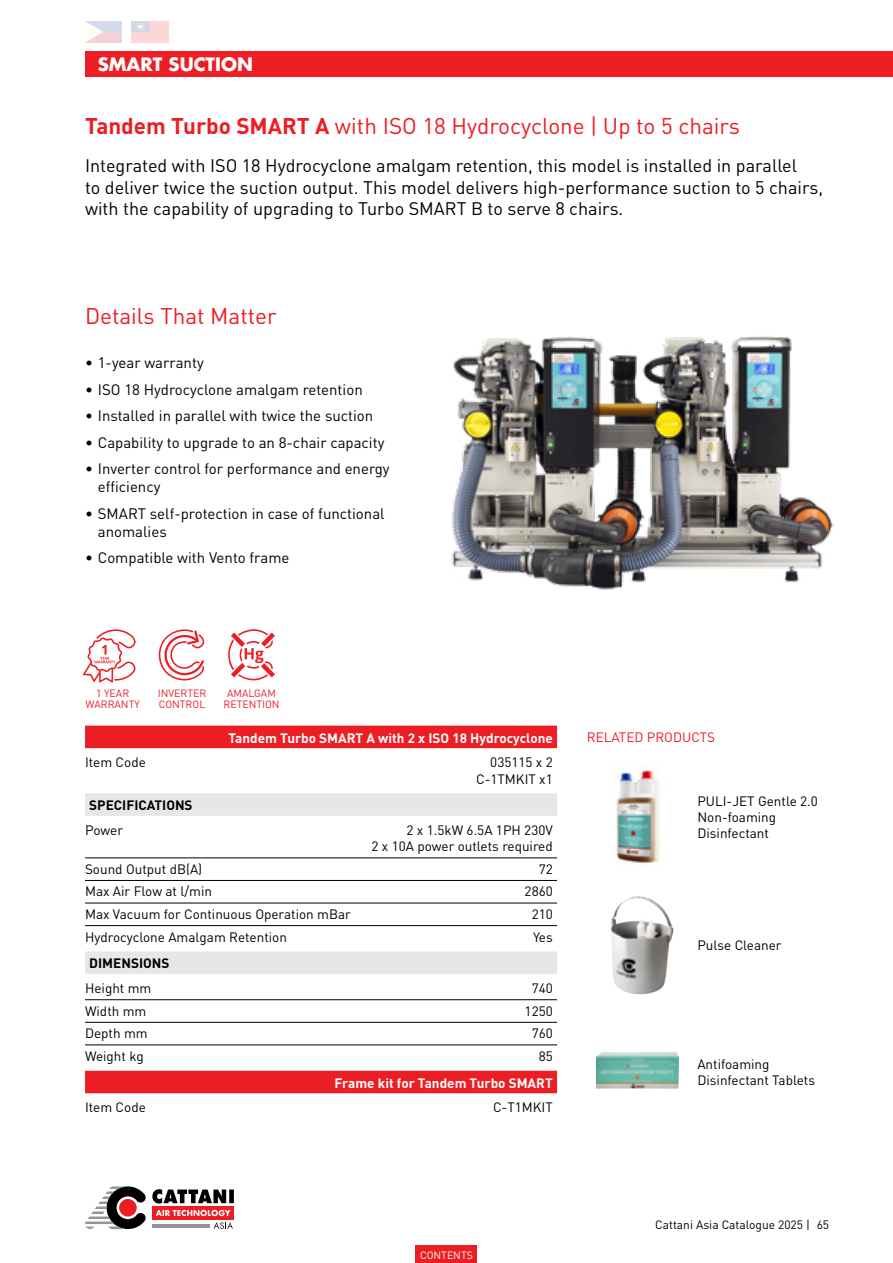
<style>
.page{position:relative;width:893px;height:1263px;background:#fff}
.page>*{position:absolute;margin:0;border:0;box-sizing:border-box;transform-origin:0 0}
.t1{font:22.5px "DIN";color:#ed1d24}
.t2{font:18px/21.6px "DIN";color:#000}
.t3{font:700 18px "Futura LT";color:#fff}
.t4{font:15px/18px "DIN";color:#000}
.t5{font:13.5px/16.2px "DIN";color:#000;text-align:right}
.t6{font:700 13.5px "DIN";color:#fff}
.t7{font:700 13.5px "DIN";color:#000}
.t8{font:13.5px "DIN";color:#ed1d24}
.t9{font:12px "DIN";color:#000}
.t10{font:10.5px/10.5px "DIN";color:#ed1d24;text-align:center}
.t11{font:10.5px "DIN";color:#fff}
.s1{font-weight:700}
</style>
<div class="page">
<div style="left:85px;top:21px;width:36px;height:11px;background:#d4dbec"></div>
<div style="left:85px;top:32px;width:36px;height:10px;background:#f1d3d8"></div>
<svg style="left:85px;top:21px;width:18px;height:21px"></svg>
<div style="left:131px;top:21px;width:37px;height:21px;background:#fbd7d5"></div>
<div style="left:131px;top:21px;width:19px;height:11px;background:#d4d8e5"></div>
<svg style="left:136px;top:23px;width:8px;height:7px"></svg>
<svg style="left:85px;top:1186px;width:61px;height:43px"></svg>
<svg style="left:152px;top:1189px;width:82px;height:14px"></svg>
<div style="left:152px;top:1206px;width:82px;height:13px;background:#ed1d24"></div>
<svg style="left:156px;top:1210px;width:74px;height:6px"></svg>
<hr style="left:152px;top:1224px;width:58px;height:3px;background:#939598">
<svg style="left:214px;top:1222px;width:19px;height:7px"></svg>
<div style="left:85px;top:726px;width:472px;height:22px;background:#ed1d24"></div>
<div style="left:85px;top:793px;width:472px;height:23px;background:#e6e7e8"></div>
<hr style="left:85px;top:858px;width:472px;height:1px;background:#000">
<hr style="left:85px;top:880px;width:472px;height:1px;background:#000">
<hr style="left:85px;top:903px;width:472px;height:1px;background:#000">
<hr style="left:85px;top:925px;width:472px;height:1px;background:#000">
<div style="left:85px;top:951px;width:472px;height:23px;background:#e6e7e8"></div>
<hr style="left:85px;top:999px;width:472px;height:1px;background:#000">
<hr style="left:85px;top:1022px;width:472px;height:1px;background:#000">
<hr style="left:85px;top:1045px;width:472px;height:1px;background:#000">
<div style="left:85px;top:1071px;width:472px;height:22px;background:#ed1d24"></div>
<img style="left:451px;top:336px;width:384px;height:254px">
<div style="left:85px;top:51px;width:808px;height:26px;background:#ed1d24"></div>
<svg style="left:83px;top:629px;width:53px;height:53px"></svg>
<svg style="left:159px;top:629px;width:45px;height:51px"></svg>
<img style="left:611px;top:896px;width:63px;height:99px">
<img style="left:596px;top:1052px;width:83px;height:37px">
<svg style="left:228px;top:629px;width:47px;height:51px"></svg>
<img style="left:616px;top:770px;width:43px;height:93px">
<div style="left:416px;top:1246px;width:61px;height:17px;background:#ed1d24"></div>
<h2 class="t3" style="left:98px;top:52px;width:157px">SMART SUCTION</h2>
<h1 class="t1" style="left:85px;top:111px;width:656px"><span class="s1">Tandem Turbo SMART A</span> with ISO 18 Hydrocyclone | Up to 5 chairs</h1>
<p class="t2" style="left:85px;top:154px;width:740px">Integrated with ISO 18 Hydrocyclone amalgam retention, this model is installed in parallel<br>to deliver twice the suction output. This model delivers high-performance suction to 5 chairs, with the capability of upgrading to Turbo SMART B to serve 8 chairs.</p>
<h1 class="t1" style="left:85px;top:302px;width:193px">Details That Matter</h1>
<p class="t4" style="left:85px;top:353px;width:120px">• 1-year warranty</p>
<p class="t4" style="left:85px;top:380px;width:279px">• ISO 18 Hydrocyclone amalgam retention</p>
<p class="t4" style="left:85px;top:406px;width:290px">• Installed in parallel with twice the suction</p>
<p class="t4" style="left:85px;top:433px;width:301px">• Capability to upgrade to an 8-chair capacity</p>
<p class="t4" style="left:98px;top:459px;width:293px;text-indent:-13px">• Inverter control for performance and energy efficiency</p>
<p class="t4" style="left:98px;top:504px;width:288px;text-indent:-13px">• SMART self-protection in case of functional anomalies</p>
<p class="t4" style="left:85px;top:548px;width:206px">• Compatible with Vento frame</p>
<p class="t10" style="left:86px;top:688px;width:56px">1 YEAR<br>WARRANTY</p>
<p class="t10" style="left:158px;top:688px;width:50px;text-align:left">INVERTER<br>CONTROL</p>
<p class="t10" style="left:224px;top:688px;width:58px">AMALGAM<br>RETENTION</p>
<p class="t6" style="left:228px;top:729px;width:326px">Tandem Turbo SMART A with 2 x ISO 18 Hydrocyclone</p>
<p class="t5" style="left:85px;top:754px;width:62px">Item Code</p>
<p class="t5" style="left:476px;top:754px;width:78px">035115 x 2<br>C-1TMKIT x1</p>
<p class="t7" style="left:89px;top:797px;width:105px">SPECIFICATIONS</p>
<p class="t5" style="left:85px;top:822px;width:39px">Power</p>
<p class="t5" style="left:371px;top:822px;width:183px">2 x 1.5kW 6.5A 1PH 230V<br>2 x 10A power outlets required</p>
<p class="t5" style="left:85px;top:861px;width:119px">Sound Output dB(A)</p>
<p class="t5" style="left:539px;top:861px;width:16px">72</p>
<p class="t5" style="left:85px;top:883px;width:129px">Max Air Flow at l/min</p>
<p class="t5" style="left:525px;top:883px;width:30px">2860</p>
<p class="t5" style="left:85px;top:906px;width:267px">Max Vacuum for Continuous Operation mBar</p>
<p class="t5" style="left:532px;top:906px;width:23px">210</p>
<p class="t5" style="left:85px;top:928px;width:203px">Hydrocyclone Amalgam Retention</p>
<p class="t5" style="left:533px;top:928px;width:21px">Yes</p>
<p class="t7" style="left:89px;top:955px;width:82px">DIMENSIONS</p>
<p class="t5" style="left:85px;top:980px;width:68px">Height mm</p>
<p class="t5" style="left:532px;top:980px;width:23px">740</p>
<p class="t5" style="left:85px;top:1002px;width:63px">Width mm</p>
<p class="t5" style="left:525px;top:1002px;width:30px">1250</p>
<p class="t5" style="left:85px;top:1025px;width:64px">Depth mm</p>
<p class="t5" style="left:532px;top:1025px;width:23px">760</p>
<p class="t5" style="left:85px;top:1048px;width:60px">Weight kg</p>
<p class="t5" style="left:539px;top:1048px;width:16px">85</p>
<p class="t6" style="left:335px;top:1074px;width:220px">Frame kit for Tandem Turbo SMART</p>
<p class="t5" style="left:85px;top:1099px;width:62px">Item Code</p>
<p class="t5" style="left:493px;top:1099px;width:61px">C-T1MKIT</p>
<p class="t8" style="left:587px;top:729px;width:130px">RELATED PRODUCTS</p>
<p class="t5" style="left:697px;top:792px;width:122px;text-align:left">PULI-JET Gentle 2.0<br>Non-foaming<br>Disinfectant</p>
<p class="t5" style="left:697px;top:936px;width:86px">Pulse Cleaner</p>
<p class="t5" style="left:697px;top:1056px;width:119px;text-align:left">Antifoaming<br>Disinfectant Tablets</p>
<p class="t11" style="left:420px;top:1248px;width:54px">CONTENTS</p>
<p class="t9" style="left:655px;top:1217px;width:176px">Cattani Asia Catalogue 2025 | 65</p>
</div>
